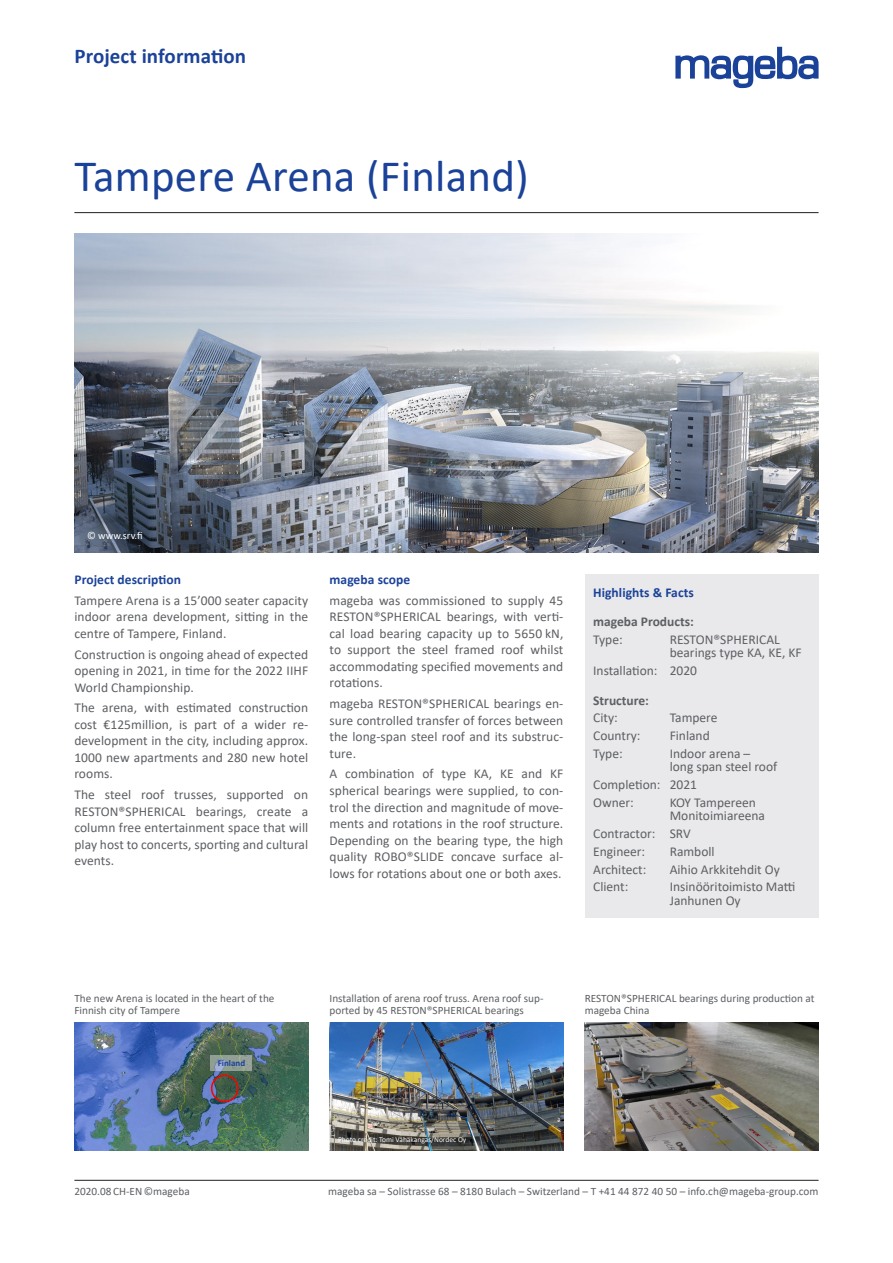
<style>
.page{position:relative;width:893px;height:1263px;background:#fff}
.page>*{position:absolute;margin:0;border:0;box-sizing:border-box;transform-origin:0 0}
.Header_top_Frontp{font:45px "Calibri";letter-spacing:.005em;color:#1b4299}
.t1{font:700 21px "Calibri";letter-spacing:.005em;color:#1b4299}
.Fliesstext{font:13.5px/16.5px "Calibri";letter-spacing:.005em;color:#5d5f63;text-align:justify}
.Aufzählung_Highlight{font:13.5px/13.5px "Calibri";color:#5d5f63}
.Title_Inhalt{font:700 13.5px "Calibri";letter-spacing:.005em;color:#1b4299}
.Highlight-Box_Aufzäh{font:700 13.5px "Calibri";color:#5d5f63}
.Bildbeschreibung{font:11.25px/12px "Calibri";color:#5d5f63}
.Bildbeschreibung-2{font:10.5px "Calibri";letter-spacing:.005em;color:#fff}
.t2{font:700 9px "Calibri";color:#1b4299}
.Bildbeschreibung-3{font:7.5px "Calibri";color:#fff}
</style>
<div class="page">
<hr style="left:74px;top:1180px;width:745px;height:1px;background:#231f20">
<hr style="left:74px;top:212px;width:745px;height:1px;background:#231f20">
<img style="left:74px;top:234px;width:745px;height:319px">
<img style="left:74px;top:1023px;width:234px;height:127px">
<img style="left:330px;top:1023px;width:233px;height:127px">
<img style="left:585px;top:1023px;width:234px;height:127px">
<div style="left:211px;top:1074px;width:28px;height:28px;border:2px solid #f00;border-radius:50%"></div>
<svg style="left:675px;top:47px;width:144px;height:41px"></svg>
<div style="left:585px;top:574px;width:234px;height:343px;background:#e9e9eb"></div>
<svg style="left:211px;top:1055px;width:41px;height:15px"></svg>
<p class="t1" style="left:74px;top:41px;width:173px">Project information</p>
<p class="Header_top_Frontp" style="left:74px;top:145px;width:456px">Tampere Arena (Finland)</p>
<p class="Bildbeschreibung-2" style="left:87px;top:529px;width:57px">© www.srv.fi</p>
<p class="Title_Inhalt" style="left:74px;top:570px;width:108px">Project description</p>
<p class="Fliesstext" style="left:74px;top:592px;width:235px">Tampere Arena is a 15’000 seater capacity indoor arena development, sitting in the centre of Tampere, Finland.</p>
<p class="Fliesstext" style="left:74px;top:646px;width:235px">Construction is ongoing ahead of expected opening in 2021, in time for the 2022 IIHF World Championship.</p>
<p class="Fliesstext" style="left:74px;top:699px;width:235px">The arena, with estimated construction cost €125million, is part of a wider re&shy;development in the city, including approx.<br>1000 new apartments and 280 new hotel rooms.</p>
<p class="Fliesstext" style="left:74px;top:786px;width:235px">The steel roof trusses, supported on RESTON®SPHERICAL bearings, create a column free entertainment space that will play host to concerts, sporting and cultural events.</p>
<p class="Title_Inhalt" style="left:330px;top:570px;width:82px">mageba scope</p>
<p class="Fliesstext" style="left:330px;top:592px;width:235px">mageba was commissioned to supply 45<br>RESTON®SPHERICAL bearings, with verti&shy;cal load bearing capacity up to 5650 kN, to support the steel framed roof whilst accommodating specified movements and rotations.</p>
<p class="Fliesstext" style="left:330px;top:695px;width:235px">mageba RESTON®SPHERICAL bearings en&shy;sure controlled transfer of forces between the long-span steel roof and its substruc&shy;ture.</p>
<p class="Fliesstext" style="left:330px;top:765px;width:235px">A combination of type KA, KE and KF spherical bearings were supplied, to con&shy;trol the direction and magnitude of move&shy;ments and rotations in the roof structure.<br>Depending on the bearing type, the high quality ROBO®SLIDE concave surface al&shy;lows for rotations about one or both axes.</p>
<p class="Title_Inhalt" style="left:593px;top:583px;width:102px">Highlights &amp; Facts</p>
<p class="Highlight-Box_Aufzäh" style="left:593px;top:612px;width:102px">mageba Products:</p>
<p class="Aufzählung_Highlight" style="left:593px;top:632px;width:31px">Type:</p>
<p class="Aufzählung_Highlight" style="left:670px;top:632px;width:133px">RESTON®SPHERICAL bearings type KA, KE, KF</p>
<p class="Aufzählung_Highlight" style="left:593px;top:664px;width:105px">Installation: 2020</p>
<p class="Highlight-Box_Aufzäh" style="left:593px;top:690px;width:57px">Structure:</p>
<p class="Aufzählung_Highlight" style="left:593px;top:711px;width:26px">City:</p>
<p class="Aufzählung_Highlight" style="left:670px;top:711px;width:49px">Tampere</p>
<p class="Aufzählung_Highlight" style="left:593px;top:728px;width:49px">Country:</p>
<p class="Aufzählung_Highlight" style="left:670px;top:728px;width:42px">Finland</p>
<p class="Aufzählung_Highlight" style="left:593px;top:746px;width:31px">Type:</p>
<p class="Aufzählung_Highlight" style="left:670px;top:746px;width:109px">Indoor arena – long span steel roof</p>
<p class="Aufzählung_Highlight" style="left:593px;top:777px;width:105px">Completion: 2021</p>
<p class="Aufzählung_Highlight" style="left:593px;top:795px;width:42px">Owner:</p>
<p class="Aufzählung_Highlight" style="left:670px;top:795px;width:97px">KOY Tampereen<br>Monitoimiareena</p>
<p class="Aufzählung_Highlight" style="left:593px;top:826px;width:99px">Contractor: SRV</p>
<p class="Aufzählung_Highlight" style="left:593px;top:844px;width:53px">Engineer:</p>
<p class="Aufzählung_Highlight" style="left:670px;top:844px;width:46px">Ramboll</p>
<p class="Aufzählung_Highlight" style="left:593px;top:862px;width:55px">Architect:</p>
<p class="Aufzählung_Highlight" style="left:670px;top:862px;width:112px">Aihio Arkkitehdit Oy</p>
<p class="Aufzählung_Highlight" style="left:593px;top:880px;width:37px">Client:</p>
<p class="Aufzählung_Highlight" style="left:670px;top:880px;width:127px">Insinööritoimisto Matti<br>Janhunen Oy</p>
<p class="Bildbeschreibung" style="left:74px;top:992px;width:202px">The new Arena is located in the heart of the<br>Finnish city of Tampere</p>
<p class="Bildbeschreibung" style="left:585px;top:992px;width:231px">RESTON®SPHERICAL bearings during production at mageba China</p>
<p class="Bildbeschreibung" style="left:330px;top:992px;width:215px">Installation of arena roof truss. Arena roof sup&shy;ported by 45 RESTON®SPHERICAL bearings</p>
<p class="t2" style="left:218px;top:1057px;width:29px">Finland</p>
<p class="Bildbeschreibung-3" style="left:338px;top:1134px;width:130px">Photo credit: Tomi Vähäkangas/Nordec Oy</p>
<p class="Bildbeschreibung" style="left:74px;top:1185px;width:117px">2020.08 CH-EN ©mageba</p>
<p class="Bildbeschreibung" style="left:328px;top:1185px;width:492px">mageba sa – Solistrasse 68 – 8180 Bulach – Switzerland – T +41 44 872 40 50 – info.ch@mageba-group.com</p>
</div>
